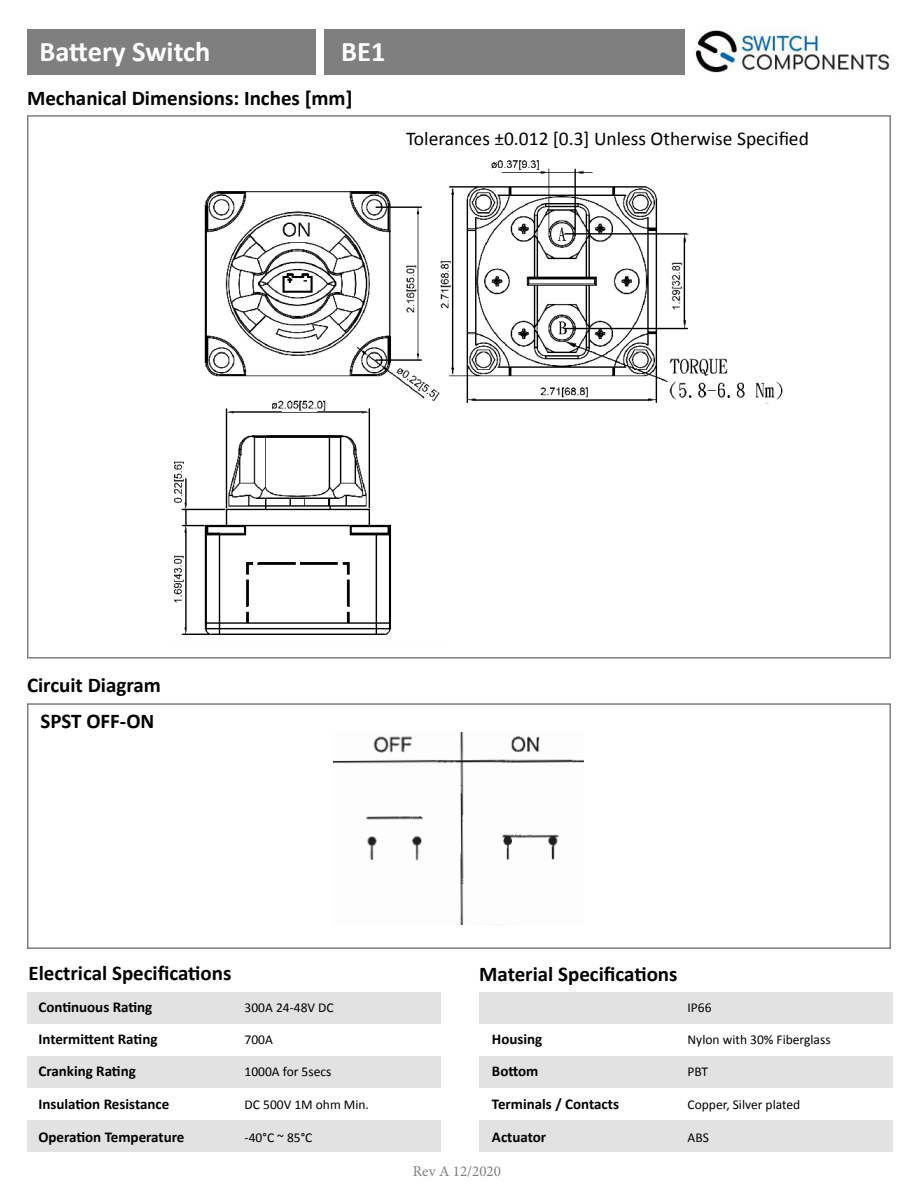
<style>
.page{position:relative;width:918px;height:1188px;background:#fff}
.page>*{position:absolute;margin:0;border:0;box-sizing:border-box;transform-origin:0 0}
.t1{font:700 28.5px "Calibri";color:#fff}
.t2{font:700 21px "Calibri";color:#000}
.t3{font:19.5px "Calibri";color:#000}
.t4{font:700 15px/31.7px "Calibri";color:#000}
.t5{font:15px "Minion Pro";color:#7f7f7f}
.t6{font:13.5px "Calibri";color:#000}
</style>
<div class="page">
<img style="left:695px;top:30px;width:196px;height:43px">
<div style="left:27px;top:703px;width:864px;height:246px;border:2px solid #7f7f7f"></div>
<div style="left:27px;top:992px;width:414px;height:31px;background:#e2e2e2"></div>
<div style="left:479px;top:992px;width:414px;height:31px;background:#e2e2e2"></div>
<div style="left:27px;top:1056px;width:414px;height:32px;background:#e2e2e2"></div>
<div style="left:479px;top:1056px;width:414px;height:32px;background:#e2e2e2"></div>
<div style="left:27px;top:1120px;width:414px;height:32px;background:#e2e2e2"></div>
<div style="left:479px;top:1120px;width:414px;height:32px;background:#e2e2e2"></div>
<div style="left:27px;top:29px;width:288px;height:46px;background:#7f7f7f"></div>
<div style="left:324px;top:29px;width:361px;height:46px;background:#7f7f7f"></div>
<img style="left:174px;top:160px;width:609px;height:475px">
<img style="left:334px;top:732px;width:250px;height:192px">
<h1 class="t1" style="left:40px;top:32px;width:172px">Ba琀琀ery Switch</h1>
<h1 class="t1" style="left:341px;top:41px;width:46px">BE1</h1>
<h2 class="t2" style="left:27px;top:90px;width:327px">Mechanical Dimensions: Inches [mm]</h2>
<h3 class="t3" style="left:406px;top:126px;width:404px">Tolerances ±0.012 [0.3] Unless Otherwise Speci昀椀ed</h3>
<h2 class="t2" style="left:27px;top:677px;width:135px">Circuit Diagram</h2>
<h2 class="t2" style="left:40px;top:713px;width:115px">SPST OFF-ON</h2>
<h2 class="t2" style="left:28px;top:958px;width:205px">Electrical Speci昀椀ca琀椀ons</h2>
<h2 class="t2" style="left:479px;top:959px;width:200px">Material Speci昀椀ca琀椀ons</h2>
<p class="t4" style="left:38px;top:991px;width:121px">Con琀椀nuous Ra琀椀ng<br>Intermi琀琀ent Ra琀椀ng</p>
<p class="t6" style="left:245px;top:1003px;width:91px">300A 24-48V DC</p>
<p class="t6" style="left:688px;top:1003px;width:26px">IP66</p>
<p class="t6" style="left:245px;top:1034px;width:30px">700A</p>
<p class="t6" style="left:688px;top:1034px;width:145px">Nylon with 30% Fiberglass</p>
<p class="t6" style="left:245px;top:1067px;width:88px">1000A for 5secs</p>
<p class="t6" style="left:688px;top:1067px;width:22px">PBT</p>
<p class="t6" style="left:245px;top:1100px;width:126px">DC 500V 1M ohm Min.</p>
<p class="t6" style="left:688px;top:1096px;width:114px">Copper, Silver plated</p>
<p class="t6" style="left:245px;top:1133px;width:69px">-40°C ~ 85°C</p>
<p class="t6" style="left:688px;top:1133px;width:23px">ABS</p>
<p class="t5" style="left:413px;top:1162px;width:90px">Rev A 12/2020</p>
<p class="t4" style="left:492px;top:1024px;width:52px">Housing</p>
<p class="t4" style="left:38px;top:1055px;width:99px">Cranking Ra琀椀ng</p>
<p class="t4" style="left:492px;top:1055px;width:48px">Bo琀琀om</p>
<p class="t4" style="left:38px;top:1087px;width:132px">Insula琀椀on Resistance</p>
<p class="t4" style="left:492px;top:1089px;width:129px">Terminals / Contacts</p>
<p class="t4" style="left:38px;top:1121px;width:148px">Opera琀椀on Temperature</p>
<p class="t4" style="left:492px;top:1122px;width:56px">Actuator</p>
</div>
